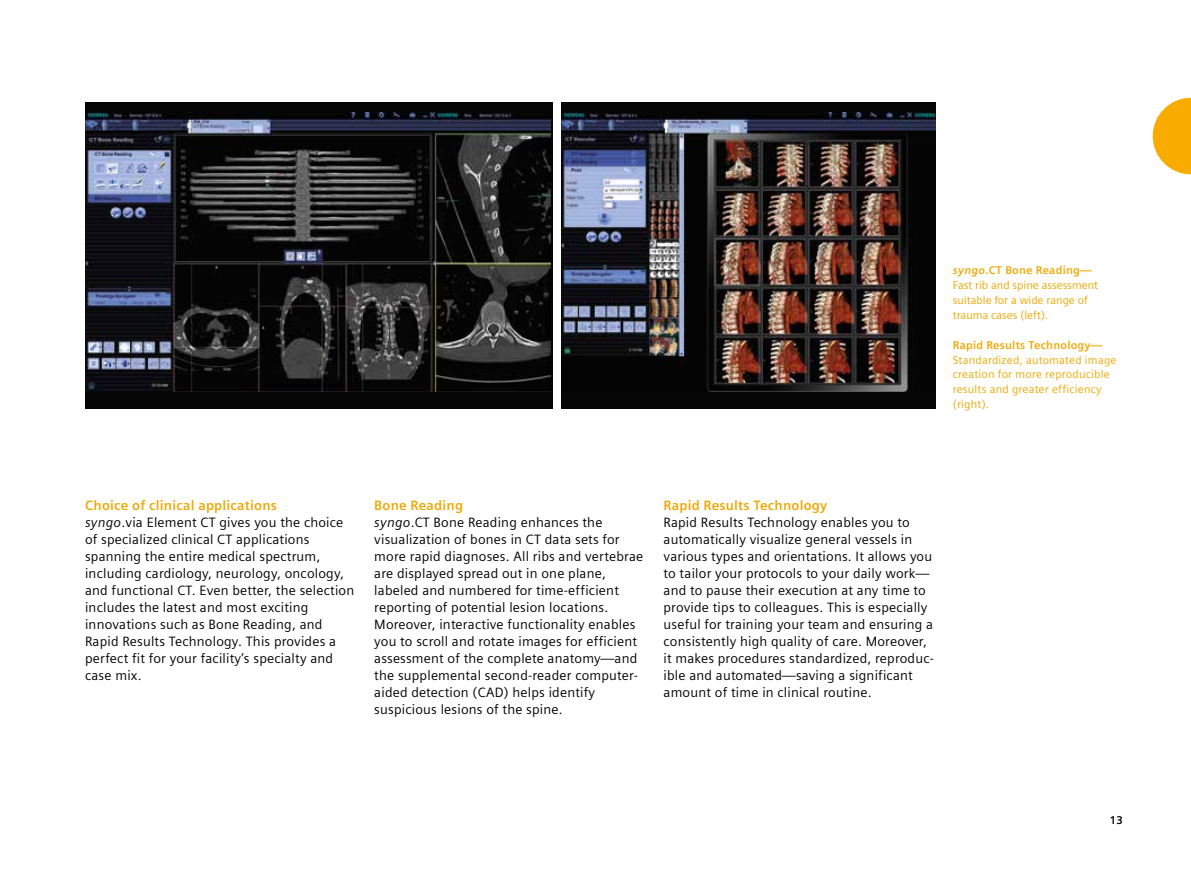
<style>
.page{position:relative;width:1191px;height:893px;background:#fff}
.page>*{position:absolute;margin:0;border:0;box-sizing:border-box;transform-origin:0 0}
.t1{font:13.5px/17px "Siemens Sans";letter-spacing:.015em;color:#000}
.t2{font:700 13.5px "Siemens Sans";letter-spacing:.015em;color:#efa600}
.t3{font:11.25px/14.9px "Siemens Sans";letter-spacing:.015em;color:#efa600}
.t4{font:700 11.25px "Siemens Sans";letter-spacing:.02em;color:#efa600}
.t5{font:700 11.25px "Siemens Sans";color:#000}
.s1{font-weight:700;font-style:italic}
.s2{font-weight:700}
.s3{font-weight:700;color:#efa600}
.s4{font-style:italic}
</style>
<div class="page">
<div style="left:561px;top:102px;width:374px;height:306px;background:#060606"></div>
<img style="left:561px;top:112px;width:374px;height:279px">
<svg style="left:1152px;top:98px;width:39px;height:76px"></svg>
<div style="left:85px;top:102px;width:467px;height:306px;background:#060606"></div>
<img style="left:85px;top:112px;width:465px;height:279px">
<p class="t3" style="left:952px;top:263px;width:147px"><span class="s1">syngo</span><span class="s2">.CT Bone Reading—<br></span>Fast rib and spine assessment suitable for a wide range of trauma cases (left).</p>
<p class="t4" style="left:952px;top:338px;width:151px">Rapid Results Technology—</p>
<p class="t3" style="left:952px;top:352px;width:165px">Standardized, automated image creation for more reproducible results and greater efficiency (right).</p>
<p class="t1" style="left:85px;top:497px;width:271px"><span class="s3">Choice of clinical applications<br></span><span class="s4">syngo</span>.via Element CT gives you the choice of specialized clinical CT applications spanning the entire medical spectrum, including cardiology, neurology, oncology, and functional CT. Even better, the selection includes the latest and most exciting innovations such as Bone Reading, and Rapid Results Technology. This provides a perfect fit for your facility’s specialty and case mix.</p>
<p class="t1" style="left:374px;top:497px;width:270px"><span class="s3">Bone Reading<br></span><span class="s4">syngo</span>.CT Bone Reading enhances the visualization of bones in CT data sets for more rapid diagnoses. All ribs and vertebrae are displayed spread out in one plane, labeled and numbered for time-efficient reporting of potential lesion locations.<br>Moreover, interactive functionality enables you to scroll and rotate images for efficient assessment of the complete anatomy—and the supplemental second-reader computer&shy;aided detection (CAD) helps identify suspicious lesions of the spine.</p>
<p class="t2" style="left:663px;top:498px;width:165px">Rapid Results Technology</p>
<p class="t1" style="left:663px;top:514px;width:272px">Rapid Results Technology enables you to automatically visualize general vessels in various types and orientations. It allows you to tailor your protocols to your daily work— and to pause their execution at any time to provide tips to colleagues. This is especially useful for training your team and ensuring a consistently high quality of care. Moreover, it makes procedures standardized, reproduc&shy;ible and automated—saving a significant amount of time in clinical routine.</p>
<p class="t5" style="left:1109px;top:814px;width:15px">13</p>
</div>
